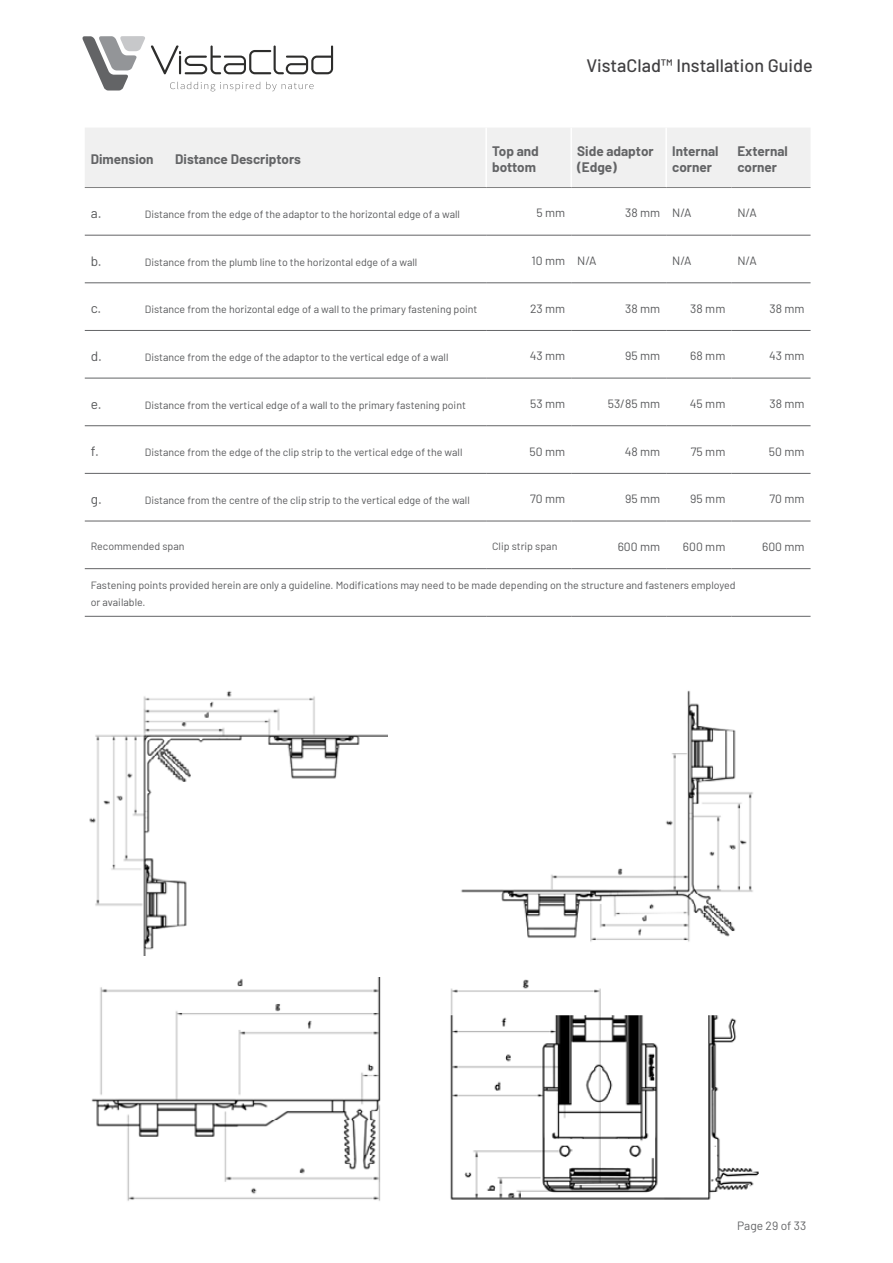
<style>
.page{position:relative;width:893px;height:1263px;background:#fff}
.page>*{position:absolute;margin:0;border:0;box-sizing:border-box;transform-origin:0 0}
.t1{font:500 18px "Barlow";color:#414042}
.t2{font:700 13.5px/16.2px "Barlow";color:#636466}
.t3{font:13.5px "Barlow";color:#58595b}
.t4{font:12px "Barlow";color:#58595b}
.t5{font:12px "Barlow";color:#636466}
.t6{font:10.5px/16.5px "Barlow";color:#58595b}
</style>
<div class="page">
<svg style="left:82px;top:36px;width:251px;height:55px"></svg>
<img style="left:89px;top:691px;width:299px;height:264px">
<img style="left:461px;top:690px;width:292px;height:252px">
<img style="left:91px;top:977px;width:290px;height:224px">
<img style="left:450px;top:979px;width:308px;height:221px">
<div style="left:85px;top:128px;width:725px;height:59px;background:#f0f0f0"></div>
<hr style="left:485px;top:128px;width:2px;height:59px;background:#fff">
<hr style="left:570px;top:128px;width:2px;height:59px;background:#fff">
<hr style="left:665px;top:128px;width:2px;height:59px;background:#fff">
<hr style="left:85px;top:235px;width:401px;height:1px;background:#636466">
<hr style="left:85px;top:283px;width:401px;height:1px;background:#636466">
<hr style="left:85px;top:330px;width:401px;height:1px;background:#636466">
<hr style="left:85px;top:378px;width:401px;height:1px;background:#636466">
<hr style="left:85px;top:425px;width:401px;height:1px;background:#636466">
<hr style="left:85px;top:473px;width:401px;height:1px;background:#636466">
<hr style="left:85px;top:521px;width:401px;height:1px;background:#636466">
<hr style="left:85px;top:568px;width:401px;height:1px;background:#636466">
<hr style="left:85px;top:616px;width:401px;height:1px;background:#636466">
<hr style="left:486px;top:616px;width:85px;height:1px;background:#636466">
<hr style="left:571px;top:616px;width:95px;height:1px;background:#636466">
<hr style="left:666px;top:616px;width:65px;height:1px;background:#636466">
<hr style="left:731px;top:616px;width:79px;height:1px;background:#636466">
<hr style="left:486px;top:235px;width:85px;height:1px;background:#636466">
<hr style="left:571px;top:235px;width:95px;height:1px;background:#636466">
<hr style="left:666px;top:235px;width:65px;height:1px;background:#636466">
<hr style="left:731px;top:235px;width:79px;height:1px;background:#636466">
<hr style="left:486px;top:283px;width:85px;height:1px;background:#636466">
<hr style="left:571px;top:283px;width:95px;height:1px;background:#636466">
<hr style="left:666px;top:283px;width:65px;height:1px;background:#636466">
<hr style="left:731px;top:283px;width:79px;height:1px;background:#636466">
<hr style="left:486px;top:330px;width:85px;height:1px;background:#636466">
<hr style="left:571px;top:330px;width:95px;height:1px;background:#636466">
<hr style="left:666px;top:330px;width:65px;height:1px;background:#636466">
<hr style="left:731px;top:330px;width:79px;height:1px;background:#636466">
<hr style="left:486px;top:378px;width:85px;height:1px;background:#636466">
<hr style="left:571px;top:378px;width:95px;height:1px;background:#636466">
<hr style="left:666px;top:378px;width:65px;height:1px;background:#636466">
<hr style="left:731px;top:378px;width:79px;height:1px;background:#636466">
<hr style="left:486px;top:425px;width:85px;height:1px;background:#636466">
<hr style="left:571px;top:425px;width:95px;height:1px;background:#636466">
<hr style="left:666px;top:425px;width:65px;height:1px;background:#636466">
<hr style="left:731px;top:425px;width:79px;height:1px;background:#636466">
<hr style="left:486px;top:473px;width:85px;height:1px;background:#636466">
<hr style="left:571px;top:473px;width:95px;height:1px;background:#636466">
<hr style="left:666px;top:473px;width:65px;height:1px;background:#636466">
<hr style="left:731px;top:473px;width:79px;height:1px;background:#636466">
<hr style="left:486px;top:521px;width:85px;height:1px;background:#636466">
<hr style="left:571px;top:521px;width:95px;height:1px;background:#636466">
<hr style="left:666px;top:521px;width:65px;height:1px;background:#636466">
<hr style="left:731px;top:521px;width:79px;height:1px;background:#636466">
<hr style="left:486px;top:568px;width:85px;height:1px;background:#636466">
<hr style="left:571px;top:568px;width:95px;height:1px;background:#636466">
<hr style="left:666px;top:568px;width:65px;height:1px;background:#636466">
<hr style="left:731px;top:568px;width:79px;height:1px;background:#636466">
<hr style="left:85px;top:187px;width:401px;height:1px;background:#808080">
<hr style="left:486px;top:187px;width:85px;height:1px;background:#808080">
<hr style="left:571px;top:187px;width:95px;height:1px;background:#808080">
<hr style="left:666px;top:187px;width:65px;height:1px;background:#808080">
<hr style="left:731px;top:187px;width:79px;height:1px;background:#808080">
<h1 class="t1" style="left:586px;top:58px;width:228px">VistaClad™ Installation Guide</h1>
<p class="t2" style="left:91px;top:152px;width:64px">Dimension</p>
<p class="t2" style="left:175px;top:152px;width:127px">Distance Descriptors</p>
<p class="t2" style="left:492px;top:144px;width:48px">Top and bottom</p>
<p class="t2" style="left:577px;top:144px;width:78px">Side adaptor (Edge)</p>
<p class="t2" style="left:672px;top:144px;width:48px">Internal corner</p>
<p class="t2" style="left:737px;top:144px;width:52px">External corner</p>
<p class="t3" style="left:91px;top:207px;width:12px">a.</p>
<p class="t6" style="left:145px;top:205px;width:317px">Distance from the edge of the adaptor to the horizontal edge of a wall</p>
<p class="t4" style="left:536px;top:208px;width:30px">5 mm</p>
<p class="t4" style="left:625px;top:208px;width:68px">38 mm N/A</p>
<p class="t4" style="left:737px;top:208px;width:21px">N/A</p>
<p class="t3" style="left:91px;top:255px;width:12px">b.</p>
<p class="t6" style="left:145px;top:253px;width:274px">Distance from the plumb line to the horizontal edge of a wall</p>
<p class="t4" style="left:532px;top:255px;width:67px">10 mm N/A</p>
<p class="t4" style="left:672px;top:255px;width:21px">N/A</p>
<p class="t4" style="left:737px;top:255px;width:21px">N/A</p>
<p class="t3" style="left:91px;top:302px;width:12px">c.</p>
<p class="t6" style="left:145px;top:301px;width:334px">Distance from the horizontal edge of a wall to the primary fastening point</p>
<p class="t4" style="left:530px;top:303px;width:37px">23 mm</p>
<p class="t4" style="left:625px;top:303px;width:37px">38 mm</p>
<p class="t4" style="left:690px;top:303px;width:37px">38 mm</p>
<p class="t4" style="left:769px;top:303px;width:37px">38 mm</p>
<p class="t3" style="left:91px;top:350px;width:13px">d.</p>
<p class="t6" style="left:145px;top:350px;width:305px">Distance from the edge of the adaptor to the vertical edge of a wall</p>
<p class="t4" style="left:530px;top:351px;width:37px">43 mm</p>
<p class="t4" style="left:625px;top:351px;width:37px">95 mm</p>
<p class="t4" style="left:690px;top:351px;width:37px">68 mm</p>
<p class="t4" style="left:769px;top:351px;width:37px">43 mm</p>
<p class="t3" style="left:91px;top:398px;width:12px">e.</p>
<p class="t6" style="left:145px;top:397px;width:323px">Distance from the vertical edge of a wall to the primary fastening point</p>
<p class="t4" style="left:530px;top:398px;width:37px">53 mm</p>
<p class="t4" style="left:608px;top:398px;width:54px">53/85 mm</p>
<p class="t4" style="left:690px;top:398px;width:37px">45 mm</p>
<p class="t4" style="left:769px;top:398px;width:37px">38 mm</p>
<p class="t3" style="left:91px;top:445px;width:10px">f.</p>
<p class="t6" style="left:145px;top:445px;width:319px">Distance from the edge of the clip strip to the vertical edge of the wall</p>
<p class="t4" style="left:530px;top:446px;width:37px">50 mm</p>
<p class="t4" style="left:625px;top:446px;width:37px">48 mm</p>
<p class="t4" style="left:691px;top:446px;width:36px">75 mm</p>
<p class="t4" style="left:769px;top:446px;width:37px">50 mm</p>
<p class="t3" style="left:91px;top:493px;width:13px">g.</p>
<p class="t6" style="left:145px;top:492px;width:327px">Distance from the centre of the clip strip to the vertical edge of the wall</p>
<p class="t4" style="left:530px;top:493px;width:37px">70 mm</p>
<p class="t4" style="left:625px;top:493px;width:37px">95 mm</p>
<p class="t4" style="left:690px;top:493px;width:37px">95 mm</p>
<p class="t4" style="left:769px;top:493px;width:37px">70 mm</p>
<p class="t6" style="left:91px;top:539px;width:95px">Recommended span</p>
<p class="t6" style="left:492px;top:539px;width:67px">Clip strip span</p>
<p class="t4" style="left:618px;top:541px;width:44px">600 mm</p>
<p class="t4" style="left:683px;top:541px;width:44px">600 mm</p>
<p class="t4" style="left:762px;top:541px;width:44px">600 mm</p>
<p class="t6" style="left:91px;top:577px;width:646px">Fastening points provided herein are only a guideline. Modifications may need to be made depending on the structure and fasteners employed or available.</p>
<p class="t5" style="left:737px;top:1220px;width:71px">Page 29 of 33</p>
</div>
